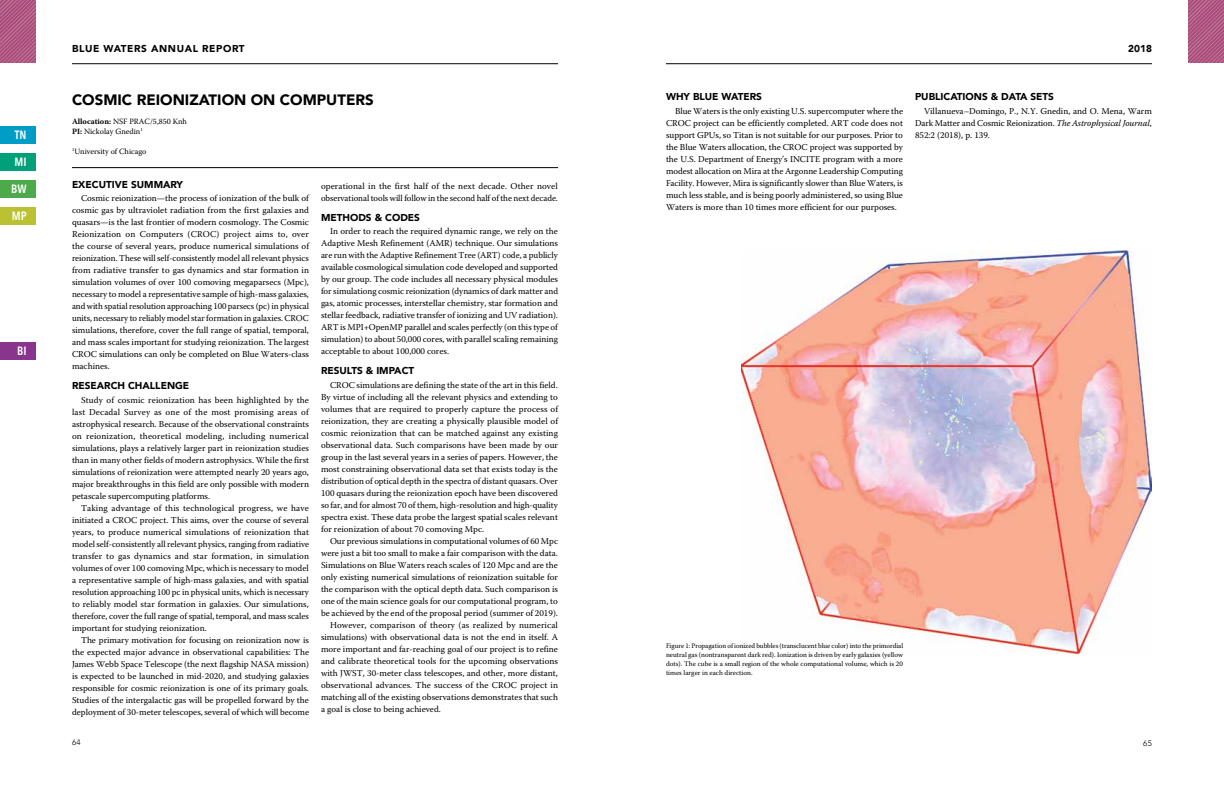
<style>
.page{position:relative;width:1224px;height:792px;background:#fff}
.page>*{position:absolute;margin:0;border:0;box-sizing:border-box;transform-origin:0 0}
.t1{font:900 15px "Avenir";color:#000}
.t2{font:600 12px "Avenir Next Condensed";color:#fff}
.t3{font:900 10px "Avenir";color:#000}
.t4{font:900 10px "Avenir";letter-spacing:.06em;color:#000}
.t5{font:9px/12px "Warnock Pro";color:#000;text-align:justify}
.t6{font:8px/10px "Warnock Pro";color:#000}
.t7{font:300 8px "Avenir";color:#000}
.t8{font:7px/9px "Warnock Pro";color:#000;text-align:justify}
.s1{font-weight:700}
.s2{font-style:italic}
</style>
<div class="page">
<hr style="left:72px;top:167px;width:486px;height:1px;background:#000">
<div style="left:0;top:126px;width:36px;height:18px;background:#009ec6"></div>
<div style="left:0;top:153px;width:36px;height:18px;background:#00a07a"></div>
<div style="left:0;top:180px;width:36px;height:18px;background:#4daa4b"></div>
<div style="left:0;top:207px;width:36px;height:18px;background:#bac233"></div>
<img style="left:741px;top:251px;width:411px;height:402px">
<div style="left:0;top:342px;width:36px;height:18px;background:#89348d"></div>
<img style="left:0;top:0;width:36px;height:63px">
<img style="left:1188px;top:0;width:36px;height:63px">
<hr style="left:666px;top:63px;width:486px;height:1px;background:#000">
<hr style="left:72px;top:63px;width:486px;height:1px;background:#000">
<h2 class="t2" style="left:15px;top:125px;width:13px">TN</h2>
<h2 class="t2" style="left:15px;top:152px;width:14px">MI</h2>
<h2 class="t2" style="left:11px;top:179px;width:17px">BW</h2>
<h2 class="t2" style="left:12px;top:206px;width:16px">MP</h2>
<h2 class="t2" style="left:17px;top:341px;width:11px">BI</h2>
<p class="t4" style="left:72px;top:40px;width:174px">BLUE WATERS ANNUAL REPORT</p>
<p class="t3" style="left:1128px;top:40px;width:25px">2018</p>
<h1 class="t1" style="left:72px;top:87px;width:303px">COSMIC REIONIZATION ON COMPUTERS</h1>
<p class="t6" style="left:72px;top:116px;width:117px"><span class="s1">Allocation:</span> NSF PRAC/5,850 Knh<br><span class="s1">PI:</span> Nickolay Gnedin<sup>1</sup></p>
<p class="t6" style="left:72px;top:146px;width:76px"><sup>1</sup>University of Chicago</p>
<p class="t3" style="left:72px;top:175px;width:113px">EXECUTIVE SUMMARY</p>
<p class="t5" style="left:72px;top:192px;width:239px;text-indent:9px">Cosmic reionization—the process of ionization of the bulk of cosmic gas by ultraviolet radiation from the first galaxies and quasars—is the last frontier of modern cosmology. The Cosmic Reionization on Computers (CROC) project aims to, over the course of several years, produce numerical simulations of reionization. These will self-consistently model all relevant physics from radiative transfer to gas dynamics and star formation in simulation volumes of over 100 comoving megaparsecs (Mpc), necessary to model a representative sample of high-mass galaxies, and with spatial resolution approaching 100 parsecs (pc) in physical units, necessary to reliably model star formation in galaxies. CROC simulations, therefore, cover the full range of spatial, temporal, and mass scales important for studying reionization. The largest CROC simulations can only be completed on Blue Waters-class machines.</p>
<p class="t3" style="left:72px;top:377px;width:119px">RESEARCH CHALLENGE</p>
<p class="t5" style="left:72px;top:394px;width:239px;text-indent:9px">Study of cosmic reionization has been highlighted by the last Decadal Survey as one of the most promising areas of astrophysical research. Because of the observational constraints on reionization, theoretical modeling, including numerical simulations, plays a relatively larger part in reionization studies than in many other fields of modern astrophysics. While the first simulations of reionization were attempted nearly 20 years ago, major breakthroughs in this field are only possible with modern petascale supercomputing platforms.</p>
<p class="t5" style="left:72px;top:502px;width:239px;text-indent:9px">Taking advantage of this technological progress, we have initiated a CROC project. This aims, over the course of several years, to produce numerical simulations of reionization that model self-consistently all relevant physics, ranging from radiative transfer to gas dynamics and star formation, in simulation volumes of over 100 comoving Mpc, which is necessary to model a representative sample of high-mass galaxies, and with spatial resolution approaching 100 pc in physical units, which is necessary to reliably model star formation in galaxies. Our simulations, therefore, cover the full range of spatial, temporal, and mass scales important for studying reionization.</p>
<p class="t5" style="left:72px;top:634px;width:239px;text-indent:9px">The primary motivation for focusing on reionization now is the expected major advance in observational capabilities: The James Webb Space Telescope (the next flagship NASA mission) is expected to be launched in mid-2020, and studying galaxies responsible for cosmic reionization is one of its primary goals.<br>Studies of the intergalactic gas will be propelled forward by the deployment of 30-meter telescopes, several of which will become</p>
<p class="t5" style="left:321px;top:179px;width:238px">operational in the first half of the next decade. Other novel observational tools will follow in the second half of the next decade.</p>
<p class="t3" style="left:321px;top:208px;width:101px">METHODS &amp; CODES</p>
<p class="t5" style="left:321px;top:225px;width:239px;text-indent:9px">In order to reach the required dynamic range, we rely on the Adaptive Mesh Refinement (AMR) technique. Our simulations are run with the Adaptive Refinement Tree (ART) code, a publicly available cosmological simulation code developed and supported by our group. The code includes all necessary physical modules for simulationg cosmic reionization (dynamics of dark matter and gas, atomic processes, interstellar chemistry, star formation and stellar feedback, radiative transfer of ionizing and UV radiation).<br>ART is MPI+OpenMP parallel and scales perfectly (on this type of simulation) to about 50,000 cores, with parallel scaling remaining acceptable to about 100,000 cores.</p>
<p class="t3" style="left:321px;top:362px;width:95px">RESULTS &amp; IMPACT</p>
<p class="t5" style="left:321px;top:379px;width:239px;text-indent:9px">CROC simulations are defining the state of the art in this field.<br>By virtue of including all the relevant physics and extending to volumes that are required to properly capture the process of reionization, they are creating a physically plausible model of cosmic reionization that can be matched against any existing observational data. Such comparisons have been made by our group in the last several years in a series of papers. However, the most constraining observational data set that exists today is the distribution of optical depth in the spectra of distant quasars. Over 100 quasars during the reionization epoch have been discovered so far, and for almost 70 of them, high-resolution and high-quality spectra exist. These data probe the largest spatial scales relevant for reionization of about 70 comoving Mpc.</p>
<p class="t5" style="left:330px;top:535px;width:230px">Our previous simulations in computational volumes of 60 Mpc</p>
<p class="t5" style="left:321px;top:547px;width:239px">were just a bit too small to make a fair comparison with the data.</p>
<p class="t5" style="left:321px;top:559px;width:238px">Simulations on Blue Waters reach scales of 120 Mpc and are the</p>
<p class="t5" style="left:321px;top:571px;width:239px">only existing numerical simulations of reionization suitable for</p>
<p class="t5" style="left:321px;top:583px;width:239px">the comparison with the optical depth data. Such comparison is</p>
<p class="t5" style="left:321px;top:595px;width:239px">one of the main science goals for our computational program, to</p>
<p class="t5" style="left:321px;top:607px;width:238px">be achieved by the end of the proposal period (summer of 2019).</p>
<p class="t5" style="left:330px;top:619px;width:229px">However, comparison of theory (as realized by numerical</p>
<p class="t5" style="left:321px;top:631px;width:239px">simulations) with observational data is not the end in itself. A</p>
<p class="t5" style="left:321px;top:643px;width:238px">more important and far-reaching goal of our project is to refine</p>
<p class="t5" style="left:321px;top:655px;width:239px">and calibrate theoretical tools for the upcoming observations</p>
<p class="t5" style="left:321px;top:667px;width:239px">with JWST, 30-meter class telescopes, and other, more distant,</p>
<p class="t5" style="left:321px;top:679px;width:239px">observational advances. The success of the CROC project in</p>
<p class="t5" style="left:321px;top:691px;width:239px">matching all of the existing observations demonstrates that such</p>
<p class="t5" style="left:321px;top:703px;width:121px">a goal is close to being achieved.</p>
<p class="t3" style="left:666px;top:88px;width:98px">WHY BLUE WATERS</p>
<p class="t5" style="left:666px;top:105px;width:239px;text-indent:9px">Blue Waters is the only existing U.S. supercomputer where the CROC project can be efficiently completed. ART code does not support GPUs, so Titan is not suitable for our purposes. Prior to the Blue Waters allocation, the CROC project was supported by the U.S. Department of Energy’s INCITE program with a more modest allocation on Mira at the Argonne Leadership Computing Facility. However, Mira is significantly slower than Blue Waters, is much less stable, and is being poorly administered, so using Blue Waters is more than 10 times more efficient for our purposes.</p>
<p class="t3" style="left:915px;top:88px;width:141px">PUBLICATIONS &amp; DATA SETS</p>
<p class="t5" style="left:915px;top:105px;width:238px;text-indent:9px">Villanueva–Domingo, P., N.Y. Gnedin, and O. Mena, Warm Dark Matter and Cosmic Reionization. <span class="s2">The Astrophysical Journal</span>, 852:2 (2018), p. 139.</p>
<p class="t8" style="left:666px;top:641px;width:239px">Figure 1: Propagation of ionized bubbles (transclucent blue color) into the primordial neutral gas (nontransparent dark red). Ionization is driven by early galaxies (yellow dots). The cube is a small region of the whole computational volume, which is 20 times larger in each direction.</p>
<p class="t7" style="left:72px;top:738px;width:10px">64</p>
<p class="t7" style="left:1143px;top:738px;width:10px">65</p>
</div>
